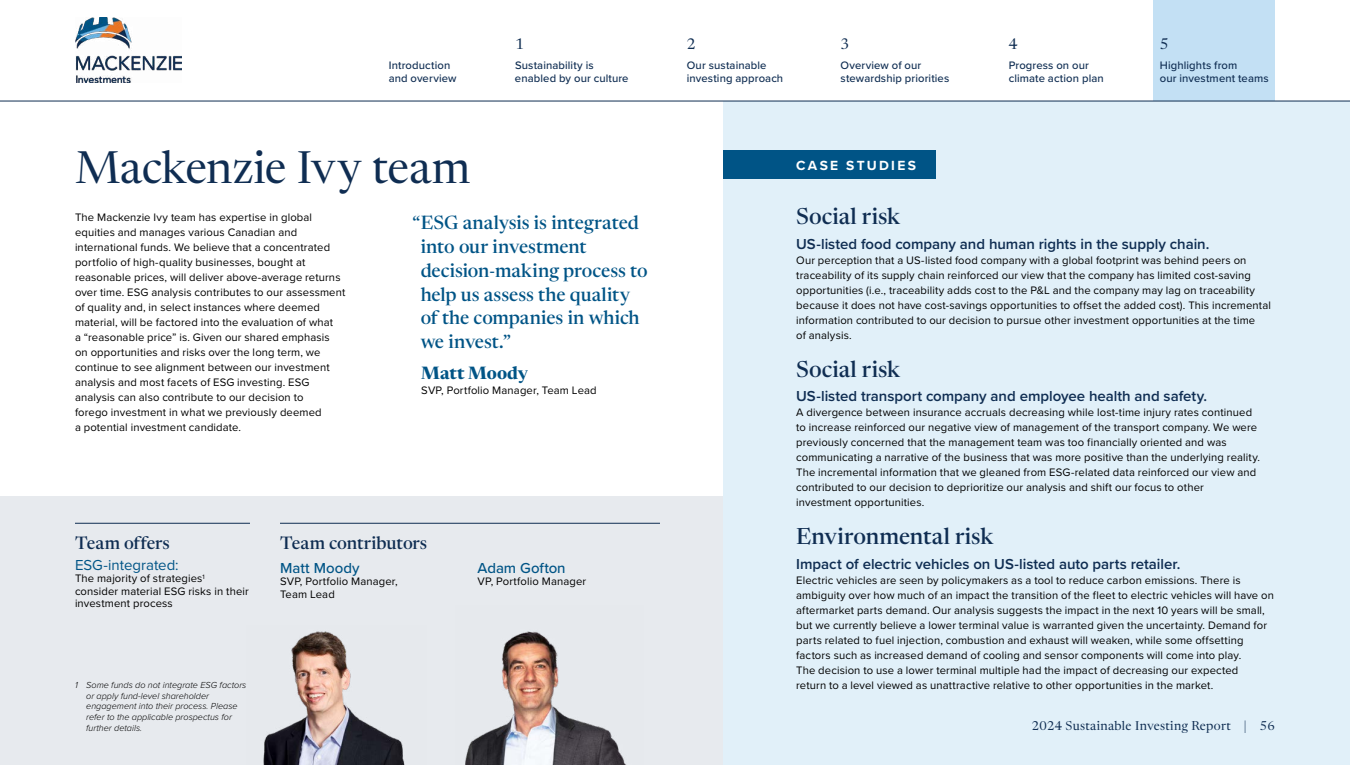
<style>
.page{position:relative;width:1350px;height:765px;background:#fff}
.page>*{position:absolute;margin:0;border:0;box-sizing:border-box;transform-origin:0 0}
.H1{font:45px "Newsreader 60 pt";letter-spacing:-.01em;color:#0f2d52}
.t1{font:500 22.5px "Newsreader 60 pt";color:#0f2d52}
.Pull_quotes_Small{font:500 18.75px/23.8px "Newsreader 60 pt";color:#005486}
.Team_offers{font:500 17.5px "Newsreader 60 pt";color:#0f2d52}
.Body{font:700 17.5px "Newsreader 60 pt";color:#005486}
.H4{font:600 15px "Proxima Nova";letter-spacing:-.005em;color:#0f2d52}
.Body-2{font:500 15px "Proxima Nova";color:#005486}
.Body-3{font:15px "Proxima Nova";color:#005486}
.Navigation{font:15px "Newsreader 60 pt";color:#0f2d52}
.Callout_Box{font:700 13.75px "Proxima Nova";letter-spacing:.17em;color:#fff}
.t2{font:12.5px "Newsreader 60 pt";letter-spacing:.025em;color:#0f2d52}
.Body-4{font:11.25px/15px "Proxima Nova";letter-spacing:.01em;color:#000}
.Navigation-2{font:500 11.25px/13.5px "Proxima Nova";letter-spacing:.01em;color:#0f2d52}
.Footnotes{font:italic 300 9px/10.9px "Proxima Nova";color:#000}
</style>
<div class="page">
<img style="left:75px;top:17px;width:107px;height:65px">
<div style="left:1154px;top:0;width:121px;height:101px;background:#c3e0f4"></div>
<div style="left:0;top:496px;width:1350px;height:269px;background:#e7eaee"></div>
<hr style="left:75px;top:523px;width:175px;height:1px;background:#0f2d52">
<hr style="left:280px;top:523px;width:380px;height:1px;background:#0f2d52">
<div style="left:724px;top:101px;width:626px;height:664px;background:#e1f0f9"></div>
<div style="left:724px;top:150px;width:212px;height:29px;background:#005486"></div>
<img style="left:263px;top:631px;width:142px;height:134px">
<img style="left:465px;top:631px;width:161px;height:134px">
<hr style="left:0;top:101px;width:1350px;height:1px;background:#0f2d52">
<p class="Navigation-2" style="left:389px;top:58px;width:69px">Introduction and overview</p>
<p class="Navigation" style="left:515px;top:32px;width:10px">1</p>
<p class="Navigation-2" style="left:515px;top:58px;width:115px">Sustainability is enabled by our culture</p>
<h2 class="H1" style="left:75px;top:132px;width:397px">Mackenzie Ivy team</h2>
<p class="Body-4" style="left:75px;top:209px;width:272px">The Mackenzie Ivy team has expertise in global equities and manages various Canadian and international funds. We believe that a concentrated portfolio of high-quality businesses, bought at reasonable prices, will deliver above-average returns over time. ESG analysis contributes to our assessment of quality and, in select instances where deemed material, will be factored into the evaluation of what<br>a “reasonable price” is. Given our shared emphasis on opportunities and risks over the long term, we continue to see alignment between our investment analysis and most facets of ESG investing. ESG analysis can also contribute to our decision to<br>forego investment in what we previously deemed<br>a potential investment candidate.</p>
<p class="Pull_quotes_Small" style="left:421px;top:209px;width:229px;text-indent:-8px">“ESG analysis is integrated into our investment decision-making process to help us assess the quality of the companies in which we invest.”</p>
<p class="Body" style="left:421px;top:360px;width:108px">Matt Moody</p>
<p class="Body-4" style="left:421px;top:383px;width:177px">SVP, Portfolio Manager, Team Lead</p>
<p class="Team_offers" style="left:75px;top:529px;width:96px">Team offers</p>
<p class="Body-3" style="left:75px;top:554px;width:105px">ESG-integrated:</p>
<p class="Body-4" style="left:75px;top:572px;width:175px;line-height:12.5px">The majority of strategies<sup>1 </sup>consider material ESG risks in their investment process</p>
<p class="Footnotes" style="left:86px;top:679px;width:162px;text-indent:-11px">1 Some funds do not integrate ESG factors or apply fund-level shareholder engagement into their process. Please refer to the applicable prospectus for further details.</p>
<p class="Team_offers" style="left:280px;top:529px;width:149px">Team contributors</p>
<p class="Body-2" style="left:280px;top:557px;width:81px">Matt Moody</p>
<p class="Body-4" style="left:280px;top:575px;width:119px;line-height:12.5px">SVP, Portfolio Manager,<br>Team Lead</p>
<p class="Body-2" style="left:478px;top:557px;width:90px">Adam Gofton</p>
<p class="Body-4" style="left:478px;top:574px;width:110px">VP, Portfolio Manager</p>
<p class="Navigation" style="left:687px;top:32px;width:10px">2</p>
<p class="Navigation-2" style="left:687px;top:58px;width:98px">Our sustainable investing approach</p>
<p class="Navigation" style="left:841px;top:32px;width:10px">3</p>
<p class="Navigation-2" style="left:841px;top:58px;width:110px">Overview of our stewardship priorities</p>
<p class="Navigation" style="left:1009px;top:32px;width:10px">4</p>
<p class="Navigation-2" style="left:1009px;top:58px;width:97px">Progress on our climate action plan</p>
<p class="Navigation" style="left:1160px;top:32px;width:10px">5</p>
<p class="Navigation-2" style="left:1160px;top:58px;width:110px">Highlights from<br>our investment teams</p>
<p class="Callout_Box" style="left:796px;top:155px;width:121px">CASE STUDIES</p>
<h2 class="t1" style="left:796px;top:199px;width:105px">Social risk</h2>
<p class="H4" style="left:796px;top:232px;width:415px">US-listed food company and human rights in the supply chain.</p>
<p class="Body-4" style="left:796px;top:252px;width:476px">Our perception that a US-listed food company with a global footprint was behind peers on traceability of its supply chain reinforced our view that the company has limited cost-saving opportunities (i.e., traceability adds cost to the P&amp;L and the company may lag on traceability because it does not have cost-savings opportunities to offset the added cost). This incremental information contributed to our decision to pursue other investment opportunities at the time<br>of analysis.</p>
<h2 class="t1" style="left:796px;top:351px;width:105px">Social risk</h2>
<p class="H4" style="left:796px;top:385px;width:412px">US-listed transport company and employee health and safety.</p>
<p class="Body-4" style="left:796px;top:404px;width:465px">A divergence between insurance accruals decreasing while lost-time injury rates continued to increase reinforced our negative view of management of the transport company. We were previously concerned that the management team was too financially oriented and was communicating a narrative of the business that was more positive than the underlying reality.<br>The incremental information that we gleaned from ESG-related data reinforced our view and contributed to our decision to deprioritize our analysis and shift our focus to other investment opportunities.</p>
<h2 class="t1" style="left:796px;top:519px;width:199px">Environmental risk</h2>
<p class="H4" style="left:796px;top:552px;width:386px">Impact of electric vehicles on US-listed auto parts retailer.</p>
<p class="Body-4" style="left:796px;top:572px;width:479px">Electric vehicles are seen by policymakers as a tool to reduce carbon emissions. There is ambiguity over how much of an impact the transition of the fleet to electric vehicles will have on aftermarket parts demand. Our analysis suggests the impact in the next 10 years will be small, but we currently believe a lower terminal value is warranted given the uncertainty. Demand for parts related to fuel injection, combustion and exhaust will weaken, while some offsetting factors such as increased demand of cooling and sensor components will come into play.<br>The decision to use a lower terminal multiple had the impact of decreasing our expected<br>return to a level viewed as unattractive relative to other opportunities in the market.</p>
<p class="t2" style="left:1032px;top:716px;width:245px">2024 Sustainable Investing Report | 56</p>
</div>
